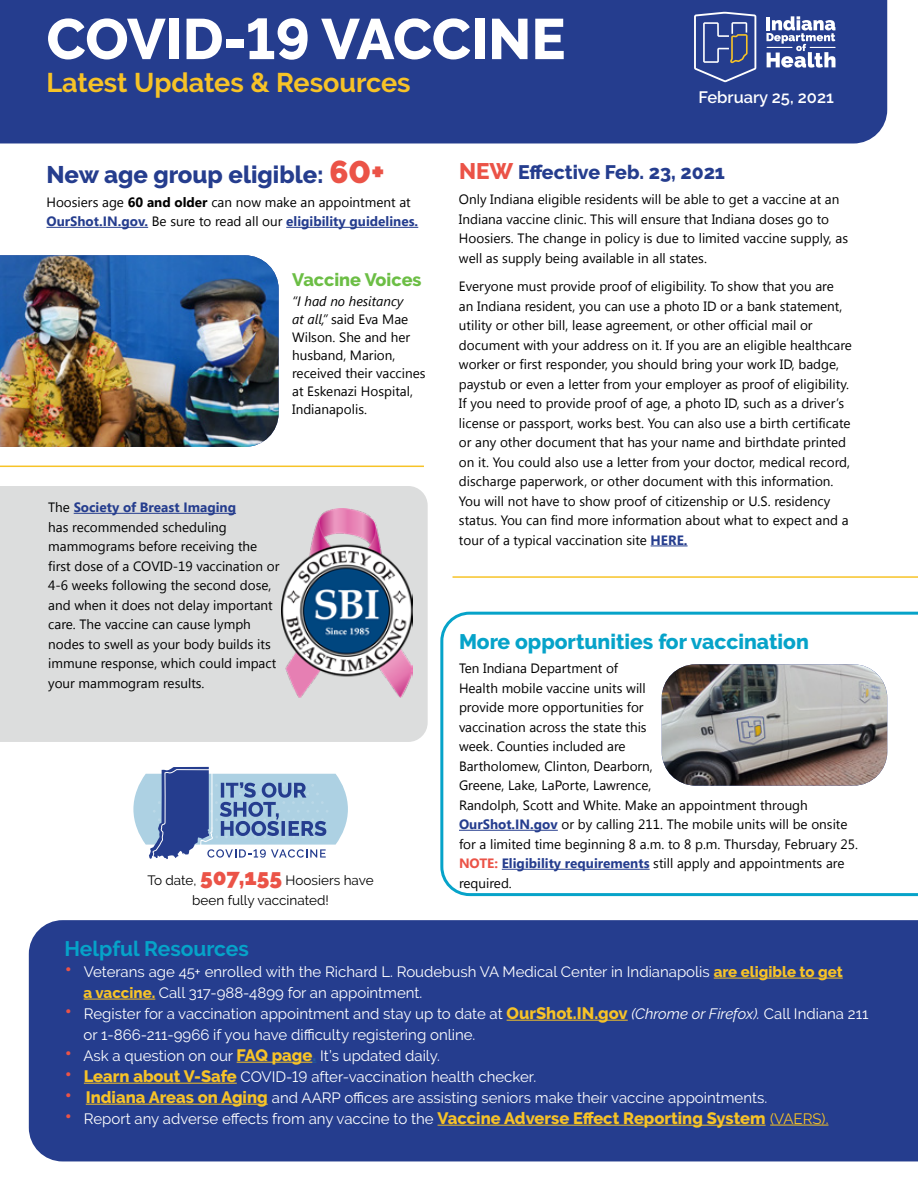
<style>
.page{position:relative;width:918px;height:1188px;background:#fff}
.page>*{position:absolute;margin:0;border:0;box-sizing:border-box;transform-origin:0 0}
.t1{font:800 57px "Raleway";color:#fff}
.t2{font:700 27px "Raleway";color:#f7c327}
.t3{font:800 24px "Raleway";color:#253d8e}
.t4{font:800 21px "Raleway";color:#06a3c9}
.t5{font:700 21px "Raleway";color:#06a3c9}
.t6{font:800 19.5px "Raleway";color:#253d8e}
.t7{font:800 18px "Raleway";color:#6cbe45}
.t8{font:600 16.5px "Raleway";color:#fff}
.t9{font:15px/21px "Raleway";color:#fff}
.t10{font:13.5px/19.5px "Segoe UI";color:#000}
.t11{font:13.5px/19.5px "Raleway";color:#000;text-align:center}
.s1{font-weight:900;font-size:31.5px;color:#eb5347}
.s2{font-weight:700}
.s3{font-weight:700;color:#253d8e}
.s4{font-style:italic}
.s5{font-weight:900;font-size:22.5px;color:#eb5347}
.s6{font-size:22.5px;color:#eb5347}
.s7{font-weight:700;color:#eb5347}
.s8{font-weight:800;color:#f7c327}
.s9{font-weight:800;font-size:16.5px;color:#f7c327}
.s10{font-weight:800;font-size:16.5px;color:#215e9e}
.s11{color:#f7c327}
</style>
<div class="page">
<div style="left:0;top:486px;width:428px;height:256px;background:#dcdddd"></div>
<div style="left:0;top:0;width:887px;height:143px;background:#253d8e"></div>
<hr style="left:651px;top:546px;width:37px;height:1px;background:#253d8e">
<svg style="left:694px;top:12px;width:62px;height:70px;background:#4b5d9b"></svg>
<svg style="left:766px;top:16px;width:69px;height:52px"></svg>
<div style="left:29px;top:920px;width:889px;height:241px;background:#253d8e"></div>
<svg style="left:133px;top:767px;width:215px;height:92px"></svg>
<svg style="left:440px;top:612px;width:478px;height:284px"></svg>
<hr style="left:459px;top:830px;width:99px;height:1px;background:#253d8e">
<hr style="left:502px;top:869px;width:148px;height:1px;background:#253d8e">
<hr style="left:46px;top:227px;width:102px;height:1px;background:#253d8e">
<hr style="left:286px;top:227px;width:132px;height:1px;background:#253d8e">
<hr style="left:714px;top:978px;width:129px;height:1px;background:#f7c327">
<hr style="left:84px;top:999px;width:71px;height:1px;background:#f7c327">
<hr style="left:507px;top:1020px;width:121px;height:1px;background:#f7c327">
<hr style="left:237px;top:1062px;width:76px;height:1px;background:#f7c327">
<hr style="left:84px;top:1083px;width:153px;height:1px;background:#f7c327">
<hr style="left:86px;top:1104px;width:182px;height:1px;background:#f7c327">
<hr style="left:438px;top:1125px;width:328px;height:1px;background:#f7c327">
<hr style="left:770px;top:1125px;width:59px;height:1px;background:#f7c327">
<hr style="left:0;top:466px;width:424px;height:1px;background:#f7c327">
<hr style="left:453px;top:576px;width:465px;height:2px;background:#f7c327">
<img style="left:0;top:255px;width:279px;height:192px">
<hr style="left:74px;top:513px;width:162px;height:1px;background:#253d8e">
<img style="left:662px;top:664px;width:225px;height:122px">
<img style="left:281px;top:508px;width:131px;height:189px">
<h1 class="t1" style="left:46px;top:7px;width:521px">COVID-19 VACCINE</h1>
<h2 class="t2" style="left:46px;top:67px;width:366px">Latest Updates &amp; Resources</h2>
<p class="t8" style="left:698px;top:88px;width:137px">February 25, 2021</p>
<h3 class="t3" style="left:46px;top:161px;width:340px">New age group eligible: <span class="s1">60+</span></h3>
<p class="t10" style="left:47px;top:192px;width:373px">Hoosiers age <span class="s2">60 and older</span> can now make an appointment at<br><span class="s3">OurShot.IN.gov.</span> Be sure to read all our <span class="s3">eligibility guidelines.</span></p>
<h3 class="t7" style="left:292px;top:270px;width:131px">Vaccine Voices</h3>
<p class="t10" style="left:292px;top:291px;width:135px;line-height:18px"><span class="s4">“I had no hesitancy<br>at all,”</span> said Eva Mae<br>Wilson. She and her husband, Marion, received their vaccines at Eskenazi Hospital,<br>Indianapolis.</p>
<p class="t10" style="left:48px;top:497px;width:233px">The <span class="s3">Society of Breast Imaging<br></span>has recommended scheduling mammograms before receiving the first dose of a COVID-19 vaccination or 4-6 weeks following the second dose, and when it does not delay important care. The vaccine can cause lymph nodes to swell as your body builds its immune response, which could impact your mammogram results.</p>
<p class="t11" style="left:147px;top:871px;width:228px">To date, <span class="s5">507,155</span> Hoosiers have been fully vaccinated!</p>
<h3 class="t6" style="left:459px;top:161px;width:268px"><span class="s6">NEW</span> Effective Feb. 23, 2021</h3>
<p class="t10" style="left:459px;top:189px;width:391px">Only Indiana eligible residents will be able to get a vaccine at an Indiana vaccine clinic. This will ensure that Indiana doses go to Hoosiers. The change in policy is due to limited vaccine supply, as well as supply being available in all states.</p>
<p class="t10" style="left:459px;top:276px;width:394px">Everyone must provide proof of eligibility. To show that you are<br>an Indiana resident, you can use a photo ID or a bank statement, utility or other bill, lease agreement, or other official mail or document with your address on it. If you are an eligible healthcare worker or first responder, you should bring your work ID, badge, paystub or even a letter from your employer as proof of eligibility.<br>If you need to provide proof of age, a photo ID, such as a driver’s license or passport, works best. You can also use a birth certificate or any other document that has your name and birthdate printed on it. You could also use a letter from your doctor, medical record, discharge paperwork, or other document with this information.<br>You will not have to show proof of citizenship or U.S. residency status. You can find more information about what to expect and a tour of a typical vaccination site <span class="s3">HERE.</span></p>
<h3 class="t4" style="left:459px;top:630px;width:351px">More opportunities for vaccination</h3>
<p class="t10" style="left:459px;top:658px;width:401px">Ten Indiana Department of<br>Health mobile vaccine units will<br>provide more opportunities for<br>vaccination across the state this<br>week. Counties included are<br>Bartholomew, Clinton, Dearborn,<br>Greene, Lake, LaPorte, Lawrence,<br>Randolph, Scott and White. Make an appointment through <span class="s3">OurShot.IN.gov</span> or by calling 211. The mobile units will be onsite for a limited time beginning 8 a.m. to 8 p.m. Thursday, February 25.<br><span class="s7">NOTE:</span> <span class="s3">Eligibility requirements</span> still apply and appointments are required.</p>
<h3 class="t5" style="left:64px;top:937px;width:186px">Helpful Resources</h3>
<p class="t9" style="left:84px;top:961px;width:761px;text-indent:-19px"><span class="s6">•</span> Veterans age 45+ enrolled with the Richard L. Roudebush VA Medical Center in Indianapolis <span class="s8">are eligible to get a vaccine.</span> Call 317-988-4899 for an appointment.</p>
<p class="t9" style="left:84px;top:1003px;width:786px;text-indent:-19px"><span class="s6">•</span> Register for a vaccination appointment and stay up to date at <span class="s9">OurShot.IN.gov</span> <span class="s4">(Chrome or Firefox).</span> Call Indiana 211 or 1-866-211-9966 if you have difficulty registering online.</p>
<p class="t9" style="left:64px;top:1045px;width:377px"><span class="s6">•</span> Ask a question on our <span class="s9">FAQ page</span><span class="s10">.</span> It’s updated daily.</p>
<p class="t9" style="left:64px;top:1066px;width:473px"><span class="s6">•</span> <span class="s9">Learn about V-Safe</span> COVID-19 after-vaccination health checker.</p>
<p class="t9" style="left:64px;top:1087px;width:704px"><span class="s6">•</span> <span class="s9">Indiana Areas on Aging</span> and AARP offices are assisting seniors make their vaccine appointments.</p>
<p class="t9" style="left:64px;top:1108px;width:766px"><span class="s6">•</span> Report any adverse effects from any vaccine to the <span class="s9">Vaccine Adverse Effect Reporting System</span> <span class="s11">(VAERS).</span></p>
</div>
